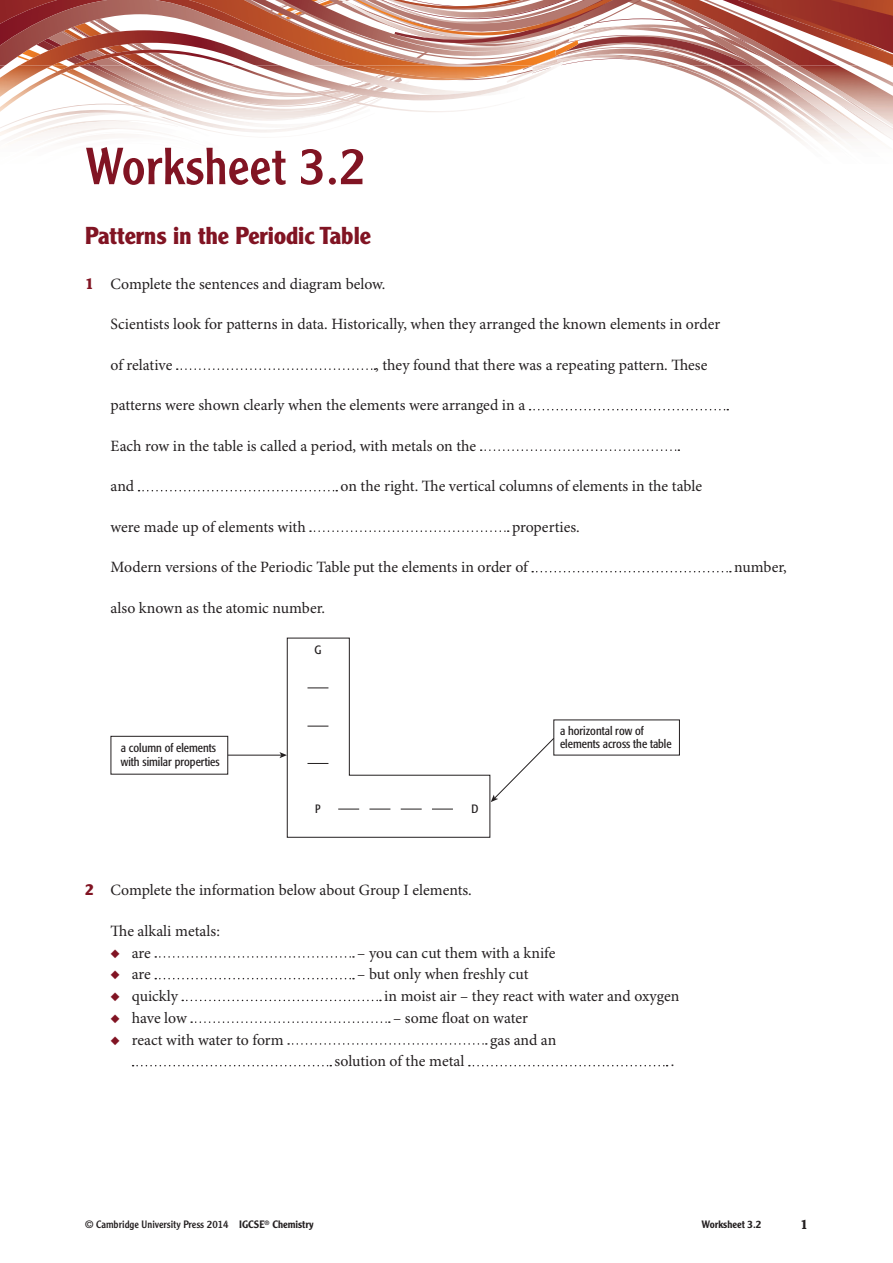
<style>
.page{position:relative;width:893px;height:1263px;background:#fff}
.page>*{position:absolute;margin:0;border:0;box-sizing:border-box;transform-origin:0 0}
.t1{font:51px "Clearface Gothic LT Std";color:#811423}
.t2{font:700 24px "Clearface Gothic LT Std";color:#811423}
.t3{font:15.75px "Minion Pro";color:#231f20}
.t4{font:700 13.5px "Clearface Gothic LT Std";color:#231f20}
.t5{font:condensed 12px/13.5px "Formata";color:#231f20}
.t6{font:10.5px "Clearface Gothic LT Std";color:#231f20}
.t7{font:500 10.5px "Clearface Gothic LT Std";color:#231f20}
.s1{font-family:"Clearface Gothic LT Std";font-weight:700;color:#811423}
.s2{color:#811423}
.s3{font-weight:500}
</style>
<div class="page">
<img style="left:700px;top:78px;width:10px;height:5px">
<img style="left:710px;top:78px;width:19px;height:15px">
<img style="left:729px;top:78px;width:25px;height:30px">
<img style="left:754px;top:78px;width:139px;height:64px">
<img style="left:850px;top:78px;width:43px;height:9px">
<svg style="left:0;top:0;width:893px;height:78px"></svg>
<img style="left:527px;top:66px;width:33px;height:15px">
<img style="left:0;top:66px;width:527px;height:56px">
<img style="left:211px;top:120px;width:17px;height:15px">
<img style="left:0;top:110px;width:211px;height:31px">
<img style="left:0;top:104px;width:171px;height:25px">
<svg style="left:177px;top:368px;width:198px;height:2px"></svg>
<svg style="left:530px;top:409px;width:198px;height:1px"></svg>
<svg style="left:481px;top:449px;width:198px;height:2px"></svg>
<svg style="left:139px;top:490px;width:198px;height:1px"></svg>
<svg style="left:310px;top:530px;width:199px;height:2px"></svg>
<svg style="left:532px;top:571px;width:199px;height:1px"></svg>
<svg style="left:111px;top:638px;width:569px;height:200px"></svg>
<svg style="left:155px;top:956px;width:199px;height:2px"></svg>
<svg style="left:155px;top:978px;width:199px;height:1px"></svg>
<svg style="left:182px;top:1000px;width:199px;height:1px"></svg>
<svg style="left:191px;top:1021px;width:199px;height:2px"></svg>
<svg style="left:288px;top:1043px;width:199px;height:2px"></svg>
<svg style="left:133px;top:1065px;width:198px;height:1px"></svg>
<svg style="left:469px;top:1065px;width:199px;height:1px"></svg>
<p class="t1" style="left:85px;top:148px;width:282px">Worksheet 3.2</p>
<p class="t2" style="left:85px;top:227px;width:287px">Patterns in the Periodic Table</p>
<p class="t3" style="left:85px;top:278px;width:302px"><span class="s1">1</span> Complete the sentences and diagram below.</p>
<p class="t3" style="left:111px;top:318px;width:611px">Scientists look for patterns in data. Historically, when they arranged the known elements in order</p>
<p class="t3" style="left:111px;top:359px;width:63px">of relative</p>
<p class="t3" style="left:375px;top:359px;width:334px">, they found that there was a repeating pattern. These</p>
<p class="t3" style="left:111px;top:399px;width:416px">patterns were shown clearly when the elements were arranged in a</p>
<p class="t3" style="left:111px;top:440px;width:367px">Each row in the table is called a period, with metals on the</p>
<p class="t3" style="left:111px;top:480px;width:25px">and</p>
<p class="t3" style="left:341px;top:480px;width:363px">on the right. The vertical columns of elements in the table</p>
<p class="t3" style="left:111px;top:521px;width:197px">were made up of elements with</p>
<p class="t3" style="left:512px;top:521px;width:69px">properties.</p>
<p class="t3" style="left:111px;top:561px;width:419px">Modern versions of the Periodic Table put the elements in order of</p>
<p class="t3" style="left:734px;top:561px;width:54px">number,</p>
<p class="t3" style="left:111px;top:602px;width:216px">also known as the atomic number.</p>
<p class="t5" style="left:314px;top:644px;width:8px">G</p>
<p class="t5" style="left:121px;top:742px;width:100px">a column of elements with similar properties</p>
<p class="t5" style="left:315px;top:803px;width:7px">P</p>
<p class="t5" style="left:472px;top:803px;width:8px">D</p>
<p class="t5" style="left:560px;top:725px;width:113px">a horizontal row of elements across the table</p>
<p class="t3" style="left:85px;top:884px;width:388px"><span class="s1">2</span> Complete the information below about Group I elements.</p>
<p class="t3" style="left:111px;top:924px;width:111px">The alkali metals:</p>
<p class="t3" style="left:111px;top:946px;width:42px"><span class="s2">◆</span> are</p>
<p class="t3" style="left:357px;top:946px;width:200px">– you can cut them with a knife</p>
<p class="t3" style="left:111px;top:968px;width:42px"><span class="s2">◆</span> are</p>
<p class="t3" style="left:357px;top:968px;width:173px">– but only when freshly cut</p>
<p class="t3" style="left:111px;top:990px;width:69px"><span class="s2">◆</span> quickly</p>
<p class="t3" style="left:384px;top:990px;width:297px">in moist air – they react with water and oxygen</p>
<p class="t3" style="left:111px;top:1011px;width:78px"><span class="s2">◆</span> have low</p>
<p class="t3" style="left:393px;top:1011px;width:136px">– some float on water</p>
<p class="t3" style="left:111px;top:1033px;width:175px"><span class="s2">◆</span> react with water to form</p>
<p class="t3" style="left:490px;top:1033px;width:68px">gas and an</p>
<p class="t3" style="left:335px;top:1055px;width:131px">solution of the metal</p>
<p class="t3" style="left:671px;top:1055px;width:5px">.</p>
<p class="t6" style="left:85px;top:1221px;width:230px">© Cambridge University Press 2014 <span class="s3">IGCSE</span><sup>®</sup> <span class="s3">Chemistry</span></p>
<p class="t7" style="left:701px;top:1221px;width:61px">Worksheet 3.2</p>
<p class="t4" style="left:800px;top:1219px;width:9px">1</p>
</div>
